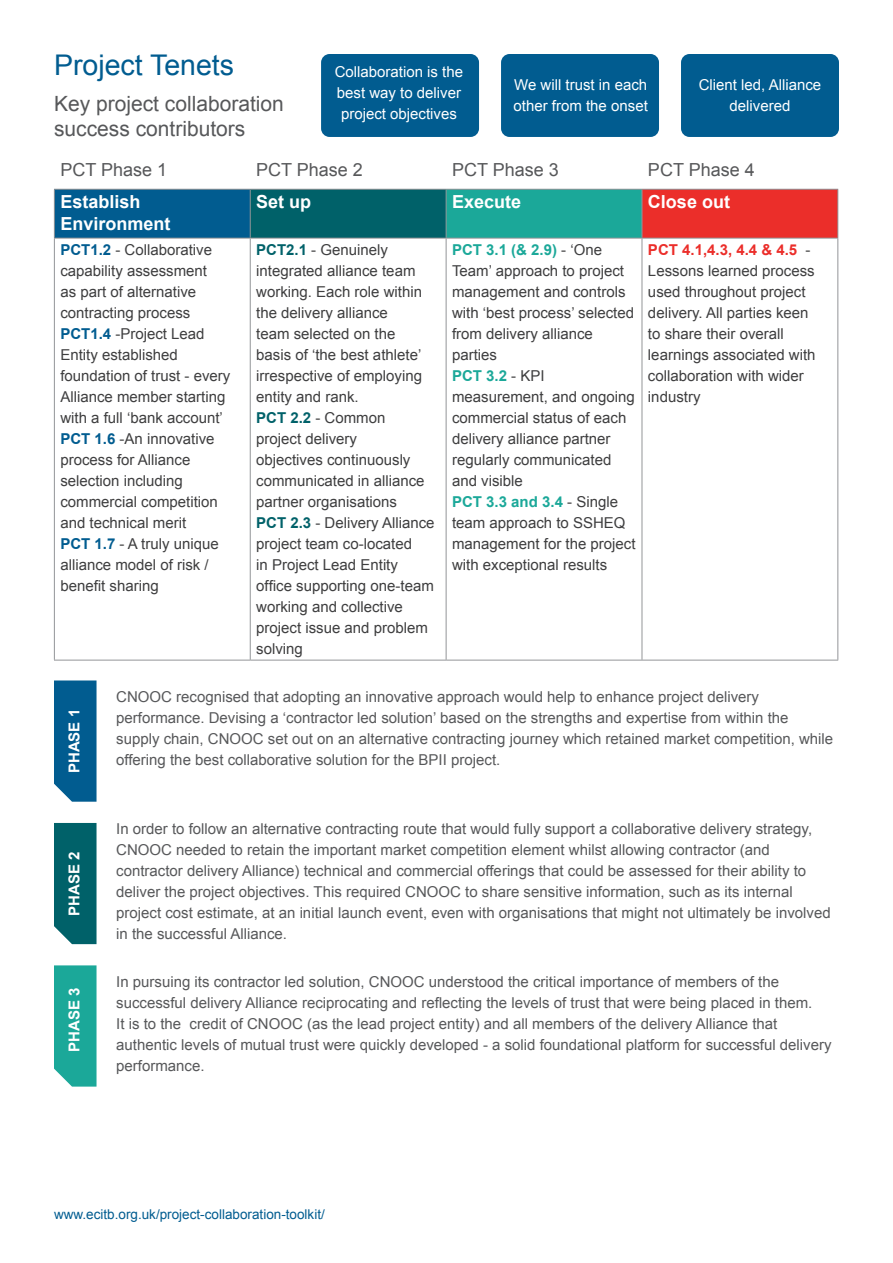
<style>
.page{position:relative;width:893px;height:1263px;background:#fff}
.page>*{position:absolute;margin:0;border:0;box-sizing:border-box;transform-origin:0 0}
.t1{font:28.5px "Arial";color:#015c90}
.Body_text{font:21px/25.2px "Arial";color:#57585a}
.t2{font:700 18px/21.6px "Arial";color:#fff}
.Body_text-2{font:18px "Arial";color:#57585a}
.Body_text-3{font:15px/21px "Arial";color:#3e3e3f}
.Body_text-4{font:15px/21px "Arial";color:#57585a}
.Body_text-5{font:15px/21px "Arial";color:#fff}
.t3{font:700 15px "Arial";color:#fff}
.t4{font:13.5px "Arial";color:#015c90}
.s1{font-weight:700;color:#015c90}
.s2{font-weight:700;color:#1ba899}
.s3{font-weight:700;color:#006169}
.s4{font-weight:700;color:#eb2e2a}
</style>
<div class="page">
<div style="left:54px;top:189px;width:196px;height:49px;background:#015c90"></div>
<div style="left:250px;top:189px;width:196px;height:49px;background:#006169"></div>
<div style="left:446px;top:189px;width:196px;height:49px;background:#1ba899"></div>
<div style="left:642px;top:189px;width:196px;height:49px;background:#eb2e2a"></div>
<hr style="left:54px;top:189px;width:196px;height:1px;background:#939598">
<hr style="left:54px;top:190px;width:1px;height:48px;background:#939598">
<hr style="left:250px;top:189px;width:196px;height:1px;background:#939598">
<hr style="left:250px;top:190px;width:1px;height:48px;background:#939598">
<hr style="left:446px;top:189px;width:196px;height:1px;background:#939598">
<hr style="left:446px;top:190px;width:1px;height:48px;background:#939598">
<hr style="left:642px;top:189px;width:196px;height:1px;background:#939598">
<hr style="left:642px;top:190px;width:1px;height:48px;background:#939598">
<hr style="left:837px;top:190px;width:1px;height:48px;background:#939598">
<hr style="left:54px;top:238px;width:196px;height:1px;background:#939598">
<hr style="left:54px;top:238px;width:1px;height:422px;background:#939598">
<hr style="left:250px;top:238px;width:196px;height:1px;background:#939598">
<hr style="left:250px;top:238px;width:1px;height:422px;background:#939598">
<hr style="left:446px;top:238px;width:196px;height:1px;background:#939598">
<hr style="left:446px;top:238px;width:1px;height:422px;background:#939598">
<hr style="left:642px;top:238px;width:196px;height:1px;background:#939598">
<hr style="left:642px;top:238px;width:1px;height:422px;background:#939598">
<hr style="left:837px;top:238px;width:1px;height:422px;background:#939598">
<hr style="left:54px;top:660px;width:196px;height:1px;background:#939598">
<hr style="left:250px;top:660px;width:196px;height:1px;background:#939598">
<hr style="left:446px;top:660px;width:196px;height:1px;background:#939598">
<hr style="left:642px;top:660px;width:196px;height:1px;background:#939598">
<div style="left:54px;top:823px;width:43px;height:121px;background:#006169"></div>
<div style="left:54px;top:965px;width:43px;height:121px;background:#1ba899"></div>
<svg style="left:54px;top:680px;width:43px;height:122px;background:#0d6395"></svg>
<div style="left:321px;top:54px;width:158px;height:83px;background:#015c90;border-radius:9px"></div>
<div style="left:501px;top:54px;width:158px;height:83px;background:#015c90;border-radius:9px"></div>
<div style="left:681px;top:54px;width:158px;height:83px;background:#015c90;border-radius:9px"></div>
<p class="t1" style="left:54px;top:46px;width:182px">Project Tenets</p>
<p class="Body_text" style="left:54px;top:91px;width:231px">Key project collaboration success contributors</p>
<p class="Body_text-2" style="left:60px;top:158px;width:108px">PCT Phase 1</p>
<p class="Body_text-2" style="left:256px;top:158px;width:108px">PCT Phase 2</p>
<p class="Body_text-2" style="left:452px;top:158px;width:108px">PCT Phase 3</p>
<p class="Body_text-2" style="left:648px;top:158px;width:108px">PCT Phase 4</p>
<p class="t2" style="left:60px;top:192px;width:112px">Establish<br>Environment</p>
<p class="t2" style="left:256px;top:192px;width:57px">Set up</p>
<p class="t2" style="left:452px;top:192px;width:71px">Execute</p>
<p class="t2" style="left:648px;top:192px;width:84px">Close out</p>
<p class="Body_text-3" style="left:60px;top:239px;width:153px"><span class="s1">PCT1.2</span> - Collaborative capability assessment as part of alternative contracting process</p>
<p class="Body_text-3" style="left:60px;top:323px;width:146px"><span class="s1">PCT1.4</span> -Project Lead<br>Entity established</p>
<p class="Body_text-3" style="left:60px;top:365px;width:172px">foundation of trust - every<br>Alliance member starting with a full ‘bank account’</p>
<p class="Body_text-3" style="left:60px;top:428px;width:159px"><span class="s1">PCT 1.6</span> -An innovative process for Alliance selection including commercial competition and technical merit</p>
<p class="Body_text-3" style="left:60px;top:533px;width:160px"><span class="s1">PCT 1.7</span> - A truly unique alliance model of risk / benefit sharing</p>
<p class="Body_text-5" style="left:335px;top:62px;width:130px">Collaboration is the best way to deliver project objectives</p>
<p class="Body_text-5" style="left:514px;top:74px;width:136px">We will trust in each other from the onset</p>
<p class="Body_text-5" style="left:699px;top:74px;width:124px;text-align:center">Client led, Alliance delivered</p>
<p class="Body_text-3" style="left:452px;top:239px;width:184px"><span class="s2">PCT 3.1 (&amp; 2.9)</span> - ‘One<br>Team’ approach to project management and controls with ‘best process’ selected from delivery alliance parties</p>
<p class="Body_text-3" style="left:452px;top:365px;width:184px"><span class="s2">PCT 3.2</span> - KPI measurement, and ongoing commercial status of each delivery alliance partner regularly communicated and visible</p>
<p class="Body_text-3" style="left:452px;top:491px;width:185px"><span class="s2">PCT 3.3 and 3.4</span> - Single team approach to SSHEQ management for the project with exceptional results</p>
<p class="Body_text-3" style="left:256px;top:239px;width:167px"><span class="s3">PCT2.1</span> - Genuinely integrated alliance team working. Each role within the delivery alliance team selected on the basis of ‘the best athlete’ irrespective of employing entity and rank.</p>
<p class="Body_text-3" style="left:256px;top:407px;width:170px"><span class="s3">PCT 2.2</span> - Common project delivery objectives continuously communicated in alliance partner organisations</p>
<p class="Body_text-3" style="left:256px;top:512px;width:180px"><span class="s3">PCT 2.3</span> - Delivery Alliance project team co-located<br>in Project Lead Entity office supporting one-team working and collective project issue and problem solving</p>
<p class="Body_text-3" style="left:648px;top:239px;width:169px"><span class="s4">PCT 4.1,4.3, 4.4 &amp; 4.5</span> -<br>Lessons learned process used throughout project delivery. All parties keen to share their overall learnings associated with collaboration with wider industry</p>
<p class="t3" style="left:64px;top:773px;width:66px;rotate:-90deg">PHASE 1</p>
<p class="t3" style="left:64px;top:916px;width:66px;rotate:-90deg">PHASE 2</p>
<p class="t3" style="left:64px;top:1052px;width:66px;rotate:-90deg">PHASE 3</p>
<p class="Body_text-4" style="left:116px;top:686px;width:718px">CNOOC recognised that adopting an innovative approach would help to enhance project delivery performance. Devising a ‘contractor led solution’ based on the strengths and expertise from within the supply chain, CNOOC set out on an alternative contracting journey which retained market competition, while offering the best collaborative solution for the BPII project.</p>
<p class="Body_text-4" style="left:116px;top:818px;width:716px">In order to follow an alternative contracting route that would fully support a collaborative delivery strategy, CNOOC needed to retain the important market competition element whilst allowing contractor (and contractor delivery Alliance) technical and commercial offerings that could be assessed for their ability to deliver the project objectives. This required CNOOC to share sensitive information, such as its internal project cost estimate, at an initial launch event, even with organisations that might not ultimately be involved in the successful Alliance.</p>
<p class="Body_text-4" style="left:116px;top:971px;width:717px">In pursuing its contractor led solution, CNOOC understood the critical importance of members of the successful delivery Alliance reciprocating and reflecting the levels of trust that were being placed in them.<br>It is to the credit of CNOOC (as the lead project entity) and all members of the delivery Alliance that authentic levels of mutual trust were quickly developed - a solid foundational platform for successful delivery performance.</p>
<p class="t4" style="left:54px;top:1205px;width:272px">www.ecitb.org.uk/project-collaboration-toolkit/</p>
</div>
